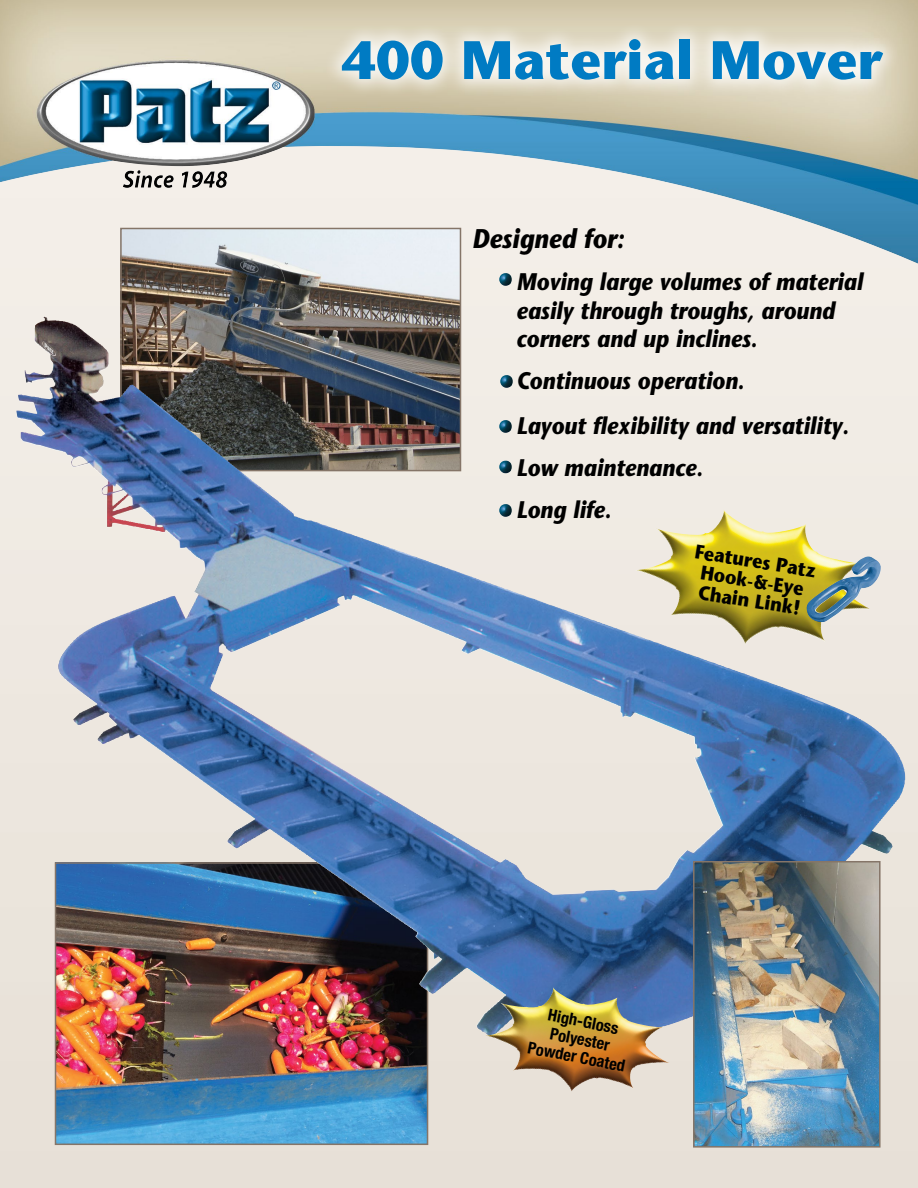
<style>
.page{position:relative;width:918px;height:1188px;background:#fff}
.page>*{position:absolute;margin:0;border:0;box-sizing:border-box;transform-origin:0 0}
.t1{font:700 54px "Stone Sans";color:#007bc3}
.t2{font:italic 700 27px "Stone Sans";color:#000;scale:.9 1}
.t3{font:italic 700 24px/28.8px "Stone Sans";color:#000;scale:.9 1}
.t4{font:700 19.8px/19.8px "Stone Sans";color:#000;text-align:center;scale:.9 1}
.t5{font:700 condensed 16.5px/18px "Helvetica Neue";color:#000;text-align:center}
</style>
<div class="page">
<img style="left:0;top:264px;width:918px;height:924px">
<img style="left:0;top:0;width:918px;height:264px">
<img style="left:123px;top:231px;width:335px;height:237px">
<div style="left:120px;top:228px;width:341px;height:243px;border:2px solid #857568"></div>
<img style="left:58px;top:865px;width:367px;height:277px">
<div style="left:55px;top:862px;width:373px;height:283px;border:2px solid #857568"></div>
<img style="left:16px;top:317px;width:39px;height:111px">
<img style="left:696px;top:864px;width:182px;height:281px">
<div style="left:693px;top:861px;width:188px;height:287px;border:2px solid #857568"></div>
<svg style="left:499px;top:273px;width:13px;height:13px"></svg>
<svg style="left:500px;top:375px;width:13px;height:13px"></svg>
<svg style="left:499px;top:420px;width:13px;height:13px"></svg>
<svg style="left:499px;top:461px;width:13px;height:12px"></svg>
<div style="left:323px;top:21px;width:578px;height:77px;background:#fff;opacity:.75"></div>
<svg style="left:499px;top:504px;width:13px;height:13px"></svg>
<img style="left:635px;top:509px;width:234px;height:135px">
<img style="left:806px;top:556px;width:75px;height:67px">
<img style="left:485px;top:987px;width:185px;height:105px">
<h1 class="t1" style="left:342px;top:26px;width:542px">400 Material Mover</h1>
<p class="t2" style="left:472px;top:222px;width:171px">Designed for:</p>
<p class="t3" style="left:516px;top:267px;width:387px">Moving large volumes of material easily through troughs, around corners and up inclines.</p>
<p class="t3" style="left:516px;top:358px;width:371px;line-height:45.3px">Continuous operation.<br>Layout flexibility and versatility.</p>
<p class="t3" style="left:516px;top:447px;width:209px;line-height:41.7px">Low maintenance.<br>Long life.</p>
<p class="t4" style="left:697px;top:541px;width:137px;rotate:9deg">Features Patz<br>Hook-&amp;-Eye<br>Chain Link!</p>
<p class="t5" style="left:537px;top:1003px;width:100px;rotate:11deg">High-Gloss<br>Polyester<br>Powder Coated</p>
</div>
